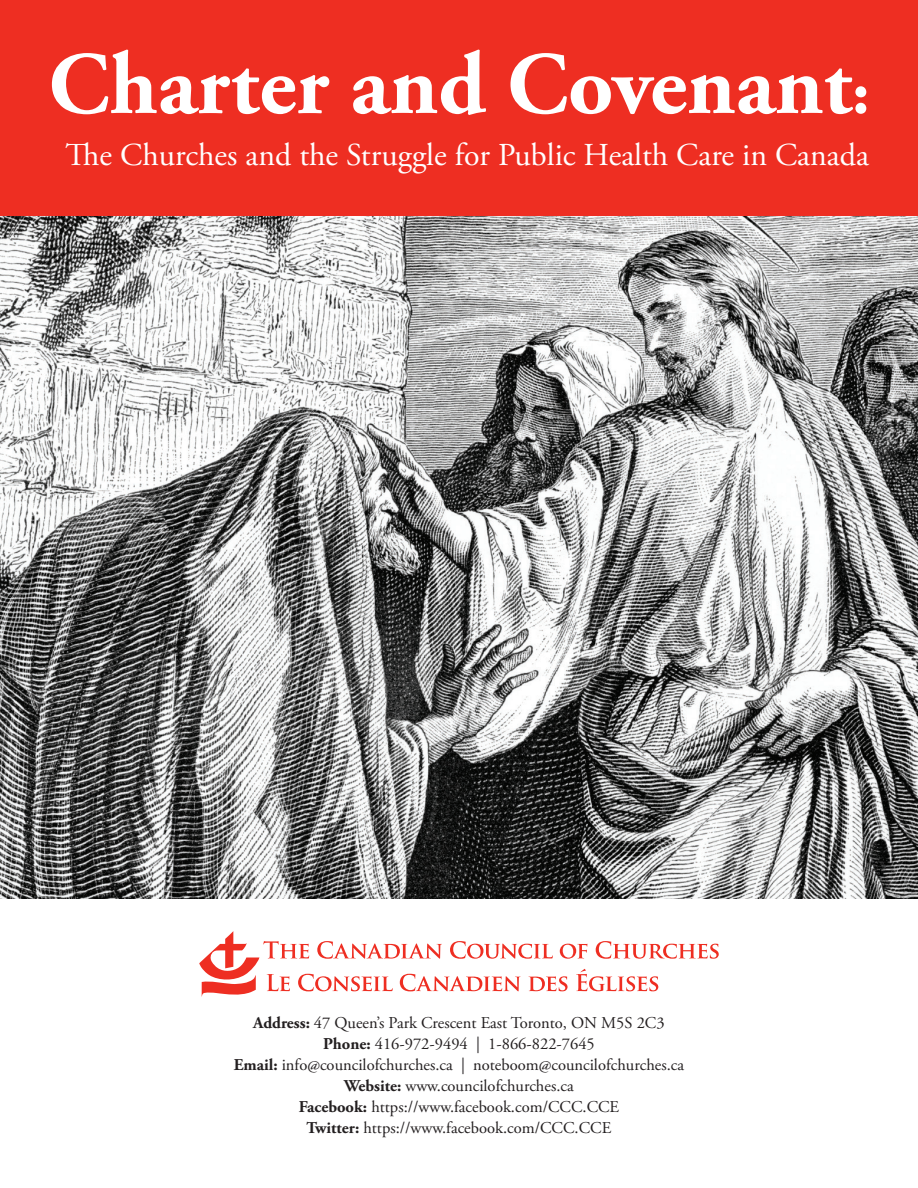
<style>
.page{position:relative;width:918px;height:1188px;background:#fff}
.page>*{position:absolute;margin:0;border:0;box-sizing:border-box;transform-origin:0 0}
.t1{font:700 88.5px "Adobe Garamond Pro";color:#fff}
.t2{font:31.8px "Adobe Garamond Pro";color:#fff}
.t3{font:16.5px/21px "Adobe Garamond Pro";color:#231f20;text-align:center}
.s1{font-size:67.5px}
.s2{font-weight:700}
</style>
<div class="page">
<div style="left:0;top:0;width:918px;height:220px;background:#ee2e22"></div>
<img style="left:0;top:216px;width:918px;height:683px">
<svg style="left:199px;top:931px;width:520px;height:66px"></svg>
<h1 class="t1" style="left:48px;top:33px;width:823px">Charter and Covenant<span class="s1">:</span></h1>
<h2 class="t2" style="left:66px;top:136px;width:805px">The Churches and the Struggle for Public Health Care in Canada</h2>
<p class="t3" style="left:234px;top:1013px;width:452px"><span class="s2">Address:</span> 47 Queen’s Park Crescent East Toronto, ON M5S 2C3<br><span class="s2">Phone:</span> 416-972-9494 | 1-866-822-7645<br><span class="s2">Email:</span> info@councilofchurches.ca | noteboom@councilofchurches.ca <span class="s2">Website:</span> www.councilofchurches.ca<br><span class="s2">Facebook:</span> https://www.facebook.com/CCC.CCE<br><span class="s2">Twitter:</span> https://www.facebook.com/CCC.CCE</p>
</div>
